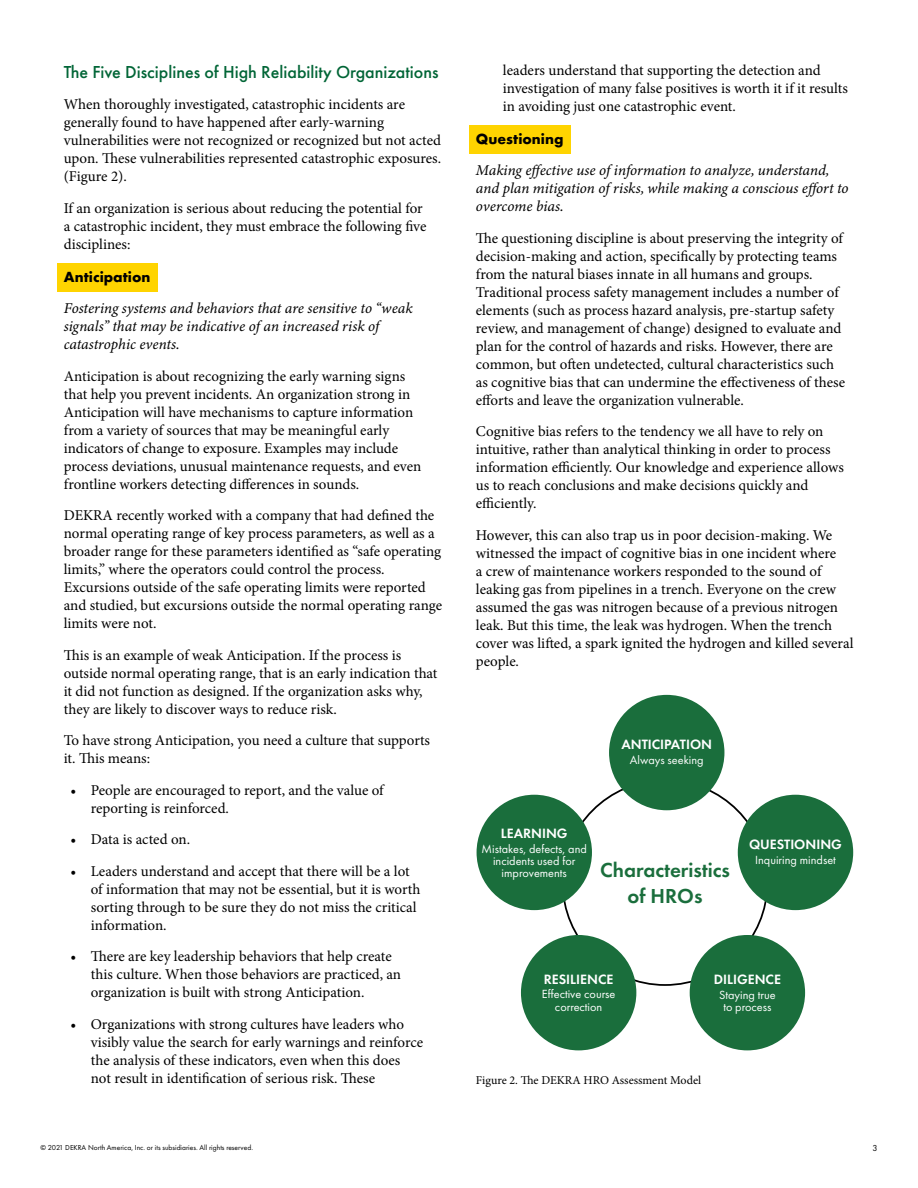
<style>
.page{position:relative;width:918px;height:1188px;background:#fff}
.page>*{position:absolute;margin:0;border:0;box-sizing:border-box;transform-origin:0 0}
.t1{font:600 21px/25.2px "Futura PT";color:#1a6e3c;text-align:center}
.t2{font:500 18px "Futura PT";color:#006536}
.t3{font:15px/18px "Minion Pro";color:#000}
.t4{font:italic 15px/18px "Minion Variable Concept";color:#000}
.t5{font:600 13.95px "Futura PT";color:#fff}
.t6{font:700 13.5px "Futura";color:#000}
.t7{font:12.3px/12.3px "Futura PT";color:#fff;text-align:center}
.t8{font:12px "Minion Pro";color:#000}
.t9{font:9px "Futura PT";color:#000}
.t10{font:7.5px "Futura PT";color:#000}
</style>
<div class="page">
<div style="left:57px;top:264px;width:100px;height:28px;background:#ffd400"></div>
<div style="left:469px;top:126px;width:101px;height:28px;background:#ffd400"></div>
<svg style="left:563px;top:779px;width:205px;height:207px"></svg>
<div style="left:738px;top:795px;width:115px;height:115px;background:#1a6e3c;border-radius:50%"></div>
<div style="left:690px;top:935px;width:115px;height:115px;background:#1a6e3c;border-radius:50%"></div>
<div style="left:521px;top:935px;width:115px;height:115px;background:#1a6e3c;border-radius:50%"></div>
<div style="left:477px;top:795px;width:115px;height:115px;background:#1a6e3c;border-radius:50%"></div>
<div style="left:609px;top:695px;width:115px;height:115px;background:#1a6e3c;border-radius:50%"></div>
<p class="t2" style="left:64px;top:61px;width:376px">The Five Disciplines of High Reliability Organizations</p>
<p class="t3" style="left:64px;top:95px;width:379px">When thoroughly investigated, catastrophic incidents are generally found to have happened after early-warning vulnerabilities were not recognized or recognized but not acted upon. These vulnerabilities represented catastrophic exposures. (Figure 2).</p>
<p class="t3" style="left:64px;top:199px;width:364px">If an organization is serious about reducing the potential for a catastrophic incident, they must embrace the following five disciplines:</p>
<p class="t6" style="left:64px;top:267px;width:88px">Anticipation</p>
<p class="t4" style="left:64px;top:299px;width:350px">Fostering systems and behaviors that are sensitive to “weak signals” that may be indicative of an increased risk of catastrophic events.</p>
<p class="t3" style="left:64px;top:367px;width:359px">Anticipation is about recognizing the early warning signs that help you prevent incidents. An organization strong in Anticipation will have mechanisms to capture information from a variety of sources that may be meaningful early indicators of change to exposure. Examples may include process deviations, unusual maintenance requests, and even frontline workers detecting differences in sounds.</p>
<p class="t3" style="left:64px;top:506px;width:380px">DEKRA recently worked with a company that had defined the normal operating range of key process parameters, as well as a broader range for these parameters identified as “safe operating limits,” where the operators could control the process.<br>Excursions outside of the safe operating limits were reported and studied, but excursions outside the normal operating range limits were not.</p>
<p class="t3" style="left:64px;top:646px;width:375px">This is an example of weak Anticipation. If the process is outside normal operating range, that is an early indication that it did not function as designed. If the organization asks why, they are likely to discover ways to reduce risk.</p>
<p class="t3" style="left:64px;top:731px;width:368px">To have strong Anticipation, you need a culture that supports it. This means:</p>
<p class="t3" style="left:91px;top:781px;width:294px;text-indent:-20px">• People are encouraged to report, and the value of reporting is reinforced.</p>
<p class="t3" style="left:71px;top:830px;width:121px">• Data is acted on.</p>
<p class="t3" style="left:91px;top:862px;width:331px;text-indent:-20px">• Leaders understand and accept that there will be a lot of information that may not be essential, but it is worth sorting through to be sure they do not miss the critical information.</p>
<p class="t3" style="left:91px;top:947px;width:312px;text-indent:-20px">• There are key leadership behaviors that help create this culture. When those behaviors are practiced, an organization is built with strong Anticipation.</p>
<p class="t3" style="left:91px;top:1015px;width:334px;text-indent:-20px">• Organizations with strong cultures have leaders who visibly value the search for early warnings and reinforce the analysis of these indicators, even when this does not result in identification of serious risk. These</p>
<p class="t3" style="left:503px;top:61px;width:347px">leaders understand that supporting the detection and investigation of many false positives is worth it if it results in avoiding just one catastrophic event.</p>
<p class="t6" style="left:476px;top:129px;width:89px">Questioning</p>
<p class="t4" style="left:476px;top:161px;width:374px">Making effective use of information to analyze, understand, and plan mitigation of risks, while making a conscious effort to overcome bias.</p>
<p class="t3" style="left:476px;top:229px;width:371px">The questioning discipline is about preserving the integrity of decision-making and action, specifically by protecting teams from the natural biases innate in all humans and groups.<br>Traditional process safety management includes a number of elements (such as process hazard analysis, pre-startup safety review, and management of change) designed to evaluate and plan for the control of hazards and risks. However, there are common, but often undetected, cultural characteristics such as cognitive bias that can undermine the effectiveness of these efforts and leave the organization vulnerable.</p>
<p class="t3" style="left:476px;top:422px;width:369px">Cognitive bias refers to the tendency we all have to rely on intuitive, rather than analytical thinking in order to process information efficiently. Our knowledge and experience allows us to reach conclusions and make decisions quickly and efficiently.</p>
<p class="t3" style="left:476px;top:526px;width:379px">However, this can also trap us in poor decision-making. We witnessed the impact of cognitive bias in one incident where<br>a crew of maintenance workers responded to the sound of leaking gas from pipelines in a trench. Everyone on the crew assumed the gas was nitrogen because of a previous nitrogen leak. But this time, the leak was hydrogen. When the trench cover was lifted, a spark ignited the hydrogen and killed several people.</p>
<p class="t5" style="left:621px;top:736px;width:92px">ANTICIPATION</p>
<p class="t7" style="left:630px;top:754px;width:75px">Always seeking</p>
<p class="t5" style="left:501px;top:824px;width:68px">LEARNING</p>
<p class="t7" style="left:482px;top:842px;width:107px">Mistakes, defects, and incidents used for improvements</p>
<h1 class="t1" style="left:600px;top:858px;width:131px">Characteristics of HROs</h1>
<p class="t5" style="left:749px;top:836px;width:94px">QUESTIONING</p>
<p class="t7" style="left:755px;top:853px;width:82px">Inquiring mindset</p>
<p class="t5" style="left:544px;top:970px;width:71px">RESILIENCE</p>
<p class="t7" style="left:542px;top:988px;width:75px">Effective course correction</p>
<p class="t5" style="left:714px;top:970px;width:69px">DILIGENCE</p>
<p class="t7" style="left:719px;top:988px;width:58px">Staying true to process</p>
<p class="t8" style="left:476px;top:1072px;width:227px">Figure 2. The DEKRA HRO Assessment Model</p>
<p class="t10" style="left:40px;top:1143px;width:214px">© 2021 DEKRA North America, Inc. or its subsidiaries. All rights reserved.</p>
<p class="t9" style="left:872px;top:1142px;width:7px">3</p>
</div>
